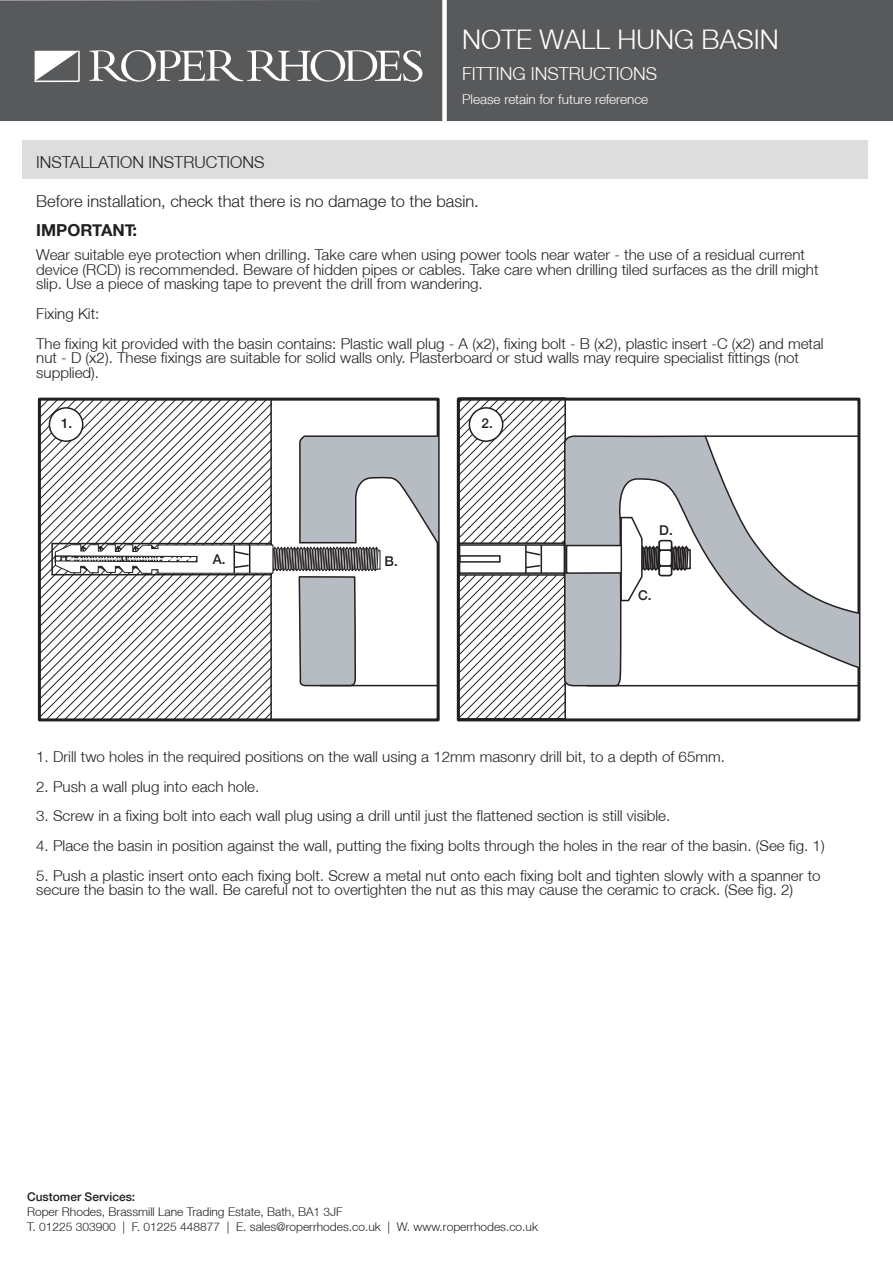
<style>
.page{position:relative;width:893px;height:1263px;background:#fff}
.page>*{position:absolute;margin:0;border:0;box-sizing:border-box;transform-origin:0 0}
.t1{font:300 27px "Helvetica Neue";color:#fff}
.t2{font:300 18px "Helvetica Neue";color:#fff}
.t3{font:300 16.5px "Helvetica Neue";color:#231f20}
.t4{font:700 16.5px "Helvetica Neue CE";color:#231f20}
.t5{font:300 15px/14.9px "Helvetica Neue";color:#231f20}
.t6{font:300 13.5px "Helvetica Neue";color:#fff}
.t7{font:500 13.5px "Helvetica Neue LT";color:#231f20}
.t8{font:300 12px/15px "Helvetica Neue";color:#231f20}
.t9{font:500 12px "Helvetica Neue LT";color:#231f20}
</style>
<div class="page">
<div style="left:22px;top:140px;width:846px;height:39px;background:#ddd"></div>
<div style="left:0;top:0;width:893px;height:121px;background:#58595b"></div>
<svg style="left:35px;top:51px;width:43px;height:29px"></svg>
<svg style="left:89px;top:50px;width:333px;height:32px"></svg>
<hr style="left:78px;top:51px;width:2px;height:30px;background:#fff">
<hr style="left:35px;top:80px;width:44px;height:2px;background:#fff">
<svg style="left:37px;top:397px;width:403px;height:325px"></svg>
<svg style="left:54px;top:435px;width:386px;height:287px"></svg>
<hr style="left:320px;top:685px;width:118px;height:1px;background:#231f20">
<hr style="left:437px;top:544px;width:2px;height:30px;background:#231f20">
<div style="left:49px;top:408px;width:34px;height:33px;background:#fff;border-radius:50%"></div>
<div style="left:49px;top:407px;width:34px;height:35px;border:2px solid #231f20;border-radius:50%"></div>
<svg style="left:456px;top:397px;width:405px;height:325px"></svg>
<svg style="left:458px;top:397px;width:108px;height:322px"></svg>
<svg style="left:563px;top:37px;width:298px;height:651px"></svg>
<div style="left:459px;top:542px;width:106px;height:34px;background:#fff;border:2px solid #231f20"></div>
<div style="left:459px;top:544px;width:106px;height:30px;border:2px solid #231f20"></div>
<div style="left:459px;top:555px;width:42px;height:8px;border:2px solid #231f20"></div>
<svg style="left:524px;top:545px;width:18px;height:28px"></svg>
<svg style="left:561px;top:516px;width:131px;height:86px"></svg>
<div style="left:469px;top:408px;width:34px;height:33px;background:#fff;border-radius:50%"></div>
<div style="left:469px;top:407px;width:34px;height:35px;border:2px solid #231f20;border-radius:50%"></div>
<div style="left:442px;top:0;width:5px;height:140px;background:#fff"></div>
<h1 class="t1" style="left:462px;top:23px;width:318px">NOTE WALL HUNG BASIN</h1>
<p class="t2" style="left:462px;top:62px;width:197px">FITTING INSTRUCTIONS</p>
<p class="t6" style="left:462px;top:91px;width:188px">Please retain for future reference</p>
<p class="t3" style="left:36px;top:152px;width:230px">INSTALLATION INSTRUCTIONS</p>
<p class="t3" style="left:36px;top:191px;width:444px">Before installation, check that there is no damage to the basin.</p>
<p class="t4" style="left:36px;top:220px;width:102px">IMPORTANT:</p>
<p class="t5" style="left:36px;top:247px;width:784px">Wear suitable eye protection when drilling. Take care when using power tools near water - the use of a residual current device (RCD) is recommended. Beware of hidden pipes or cables. Take care when drilling tiled surfaces as the drill might slip. Use a piece of masking tape to prevent the drill from wandering.</p>
<p class="t5" style="left:36px;top:299px;width:789px;line-height:29.5px">Fixing Kit:<br>The fixing kit provided with the basin contains: Plastic wall plug - A (x2), fixing bolt - B (x2), plastic insert -C (x2) and metal</p>
<p class="t5" style="left:36px;top:350px;width:764px">nut - D (x2). These fixings are suitable for solid walls only. Plasterboard or stud walls may require specialist fittings (not supplied).</p>
<p class="t7" style="left:61px;top:416px;width:13px">1.</p>
<p class="t7" style="left:482px;top:416px;width:13px">2.</p>
<p class="t7" style="left:213px;top:552px;width:14px">A.</p>
<p class="t7" style="left:385px;top:553px;width:15px">B.</p>
<p class="t7" style="left:659px;top:522px;width:15px">D.</p>
<p class="t7" style="left:638px;top:587px;width:15px">C.</p>
<p class="t5" style="left:36px;top:749px;width:690px">1. Drill two holes in the required positions on the wall using a 12mm masonry drill bit, to a depth of 65mm.</p>
<p class="t5" style="left:36px;top:779px;width:225px">2. Push a wall plug into each hole.</p>
<p class="t5" style="left:36px;top:808px;width:636px">3. Screw in a fixing bolt into each wall plug using a drill until just the flattened section is still visible.</p>
<p class="t5" style="left:36px;top:838px;width:790px">4. Place the basin in position against the wall, putting the fixing bolts through the holes in the rear of the basin. (See fig. 1)</p>
<p class="t5" style="left:36px;top:867px;width:786px">5. Push a plastic insert onto each fixing bolt. Screw a metal nut onto each fixing bolt and tighten slowly with a spanner to secure the basin to the wall. Be careful not to overtighten the nut as this may cause the ceramic to crack. (See fig. 2)</p>
<p class="t9" style="left:27px;top:1190px;width:110px">Customer Services:</p>
<p class="t8" style="left:27px;top:1204px;width:513px">Roper Rhodes, Brassmill Lane Trading Estate, Bath, BA1 3JF<br>T. 01225 303900 | F. 01225 448877 | E. sales@roperrhodes.co.uk | W. www.roperrhodes.co.uk</p>
</div>
